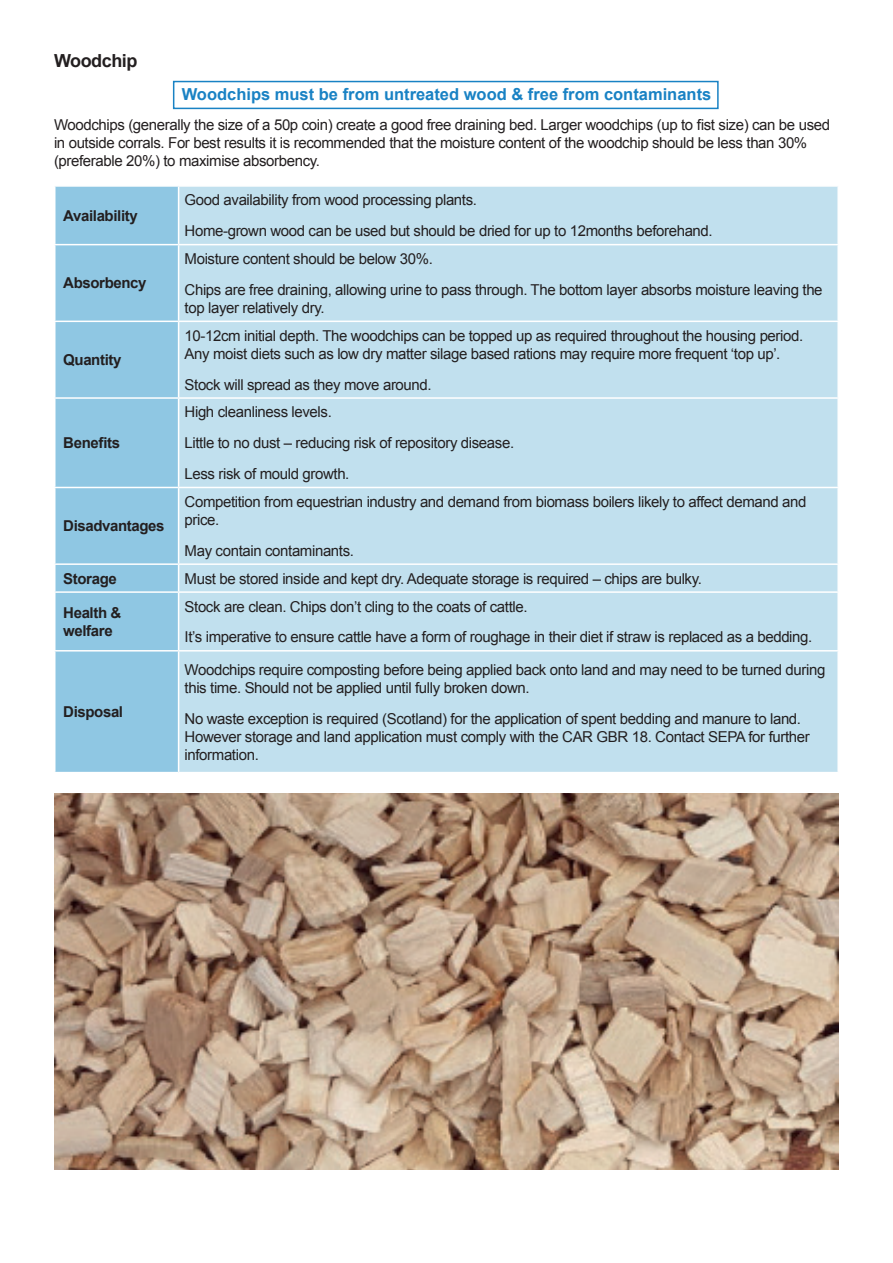
<style>
.page{position:relative;width:893px;height:1263px;background:#fff}
.page>*{position:absolute;margin:0;border:0;box-sizing:border-box;transform-origin:0 0}
.t1{font:700 18px "Arial";letter-spacing:-.025em;color:#231f20}
.t2{font:700 16.5px "Arial";color:#1982c4}
.t3{font:15px/18px "Arial";letter-spacing:-.025em;color:#231f20}
.t4{font:700 15px/18px "Arial";letter-spacing:-.025em;color:#231f20}
</style>
<div class="page">
<div style="left:56px;top:187px;width:122px;height:585px;background:#8fc7e3"></div>
<svg style="left:179px;top:187px;width:658px;height:585px;background:#c4e1ee"></svg>
<hr style="left:54px;top:244px;width:125px;height:1px;background:#fff">
<hr style="left:179px;top:244px;width:660px;height:1px;background:#fff">
<hr style="left:54px;top:321px;width:125px;height:1px;background:#fff">
<hr style="left:179px;top:321px;width:660px;height:1px;background:#fff">
<hr style="left:54px;top:397px;width:125px;height:2px;background:#fff">
<hr style="left:179px;top:397px;width:660px;height:2px;background:#fff">
<hr style="left:54px;top:487px;width:125px;height:1px;background:#fff">
<hr style="left:179px;top:487px;width:660px;height:1px;background:#fff">
<hr style="left:54px;top:563px;width:125px;height:2px;background:#fff">
<hr style="left:179px;top:563px;width:660px;height:2px;background:#fff">
<hr style="left:54px;top:591px;width:125px;height:2px;background:#fff">
<hr style="left:179px;top:591px;width:660px;height:2px;background:#fff">
<hr style="left:54px;top:650px;width:125px;height:1px;background:#fff">
<hr style="left:179px;top:650px;width:660px;height:1px;background:#fff">
<div style="left:173px;top:81px;width:546px;height:28px;border:2px solid #1982c4"></div>
<img style="left:54px;top:794px;width:785px;height:375px">
<p class="t1" style="left:54px;top:49px;width:85px">Woodchip</p>
<p class="t2" style="left:182px;top:83px;width:531px">Woodchips must be from untreated wood &amp; free from contaminants</p>
<p class="t3" style="left:54px;top:116px;width:778px">Woodchips (generally the size of a 50p coin) create a good free draining bed. Larger woodchips (up to fist size) can be used in outside corrals. For best results it is recommended that the moisture content of the woodchip should be less than 30% (preferable 20%) to maximise absorbency.</p>
<p class="t4" style="left:63px;top:207px;width:76px">Availability</p>
<p class="t4" style="left:63px;top:275px;width:85px">Absorbency</p>
<p class="t4" style="left:63px;top:351px;width:60px">Quantity</p>
<p class="t4" style="left:63px;top:434px;width:58px">Benefits</p>
<p class="t4" style="left:63px;top:517px;width:103px">Disadvantages</p>
<p class="t3" style="left:185px;top:185px;width:530px;line-height:30.8px">Good availability from wood processing plants.<br>Home-grown wood can be used but should be dried for up to 12months beforehand.</p>
<p class="t3" style="left:185px;top:244px;width:639px;line-height:30.8px">Moisture content should be below 30%.<br>Chips are free draining, allowing urine to pass through. The bottom layer absorbs moisture leaving the</p>
<p class="t3" style="left:185px;top:299px;width:141px">top layer relatively dry.</p>
<p class="t3" style="left:185px;top:327px;width:620px">10-12cm initial depth. The woodchips can be topped up as required throughout the housing period.<br>Any moist diets such as low dry matter silage based rations may require more frequent ‘top up’.</p>
<p class="t3" style="left:185px;top:375px;width:249px">Stock will spread as they move around.</p>
<p class="t3" style="left:185px;top:397px;width:331px;line-height:30.8px">High cleanliness levels.<br>Little to no dust – reducing risk of repository disease.<br>Less risk of mould growth.</p>
<p class="t3" style="left:185px;top:493px;width:623px">Competition from equestrian industry and demand from biomass boilers likely to affect demand and price.</p>
<p class="t3" style="left:185px;top:541px;width:171px">May contain contaminants.</p>
<p class="t4" style="left:63px;top:570px;width:55px">Storage</p>
<p class="t3" style="left:185px;top:569px;width:519px">Must be stored inside and kept dry. Adequate storage is required – chips are bulky.</p>
<p class="t4" style="left:63px;top:604px;width:60px">Health &amp; welfare</p>
<p class="t3" style="left:185px;top:591px;width:629px;line-height:30.8px">Stock are clean. Chips don’t cling to the coats of cattle.<br>It’s imperative to ensure cattle have a form of roughage in their diet if straw is replaced as a bedding.</p>
<p class="t4" style="left:63px;top:703px;width:61px">Disposal</p>
<p class="t3" style="left:185px;top:661px;width:642px">Woodchips require composting before being applied back onto land and may need to be turned during this time. Should not be applied until fully broken down.</p>
<p class="t3" style="left:185px;top:709px;width:627px">No waste exception is required (Scotland) for the application of spent bedding and manure to land.<br>However storage and land application must comply with the CAR GBR 18. Contact SEPA for further information.</p>
</div>
